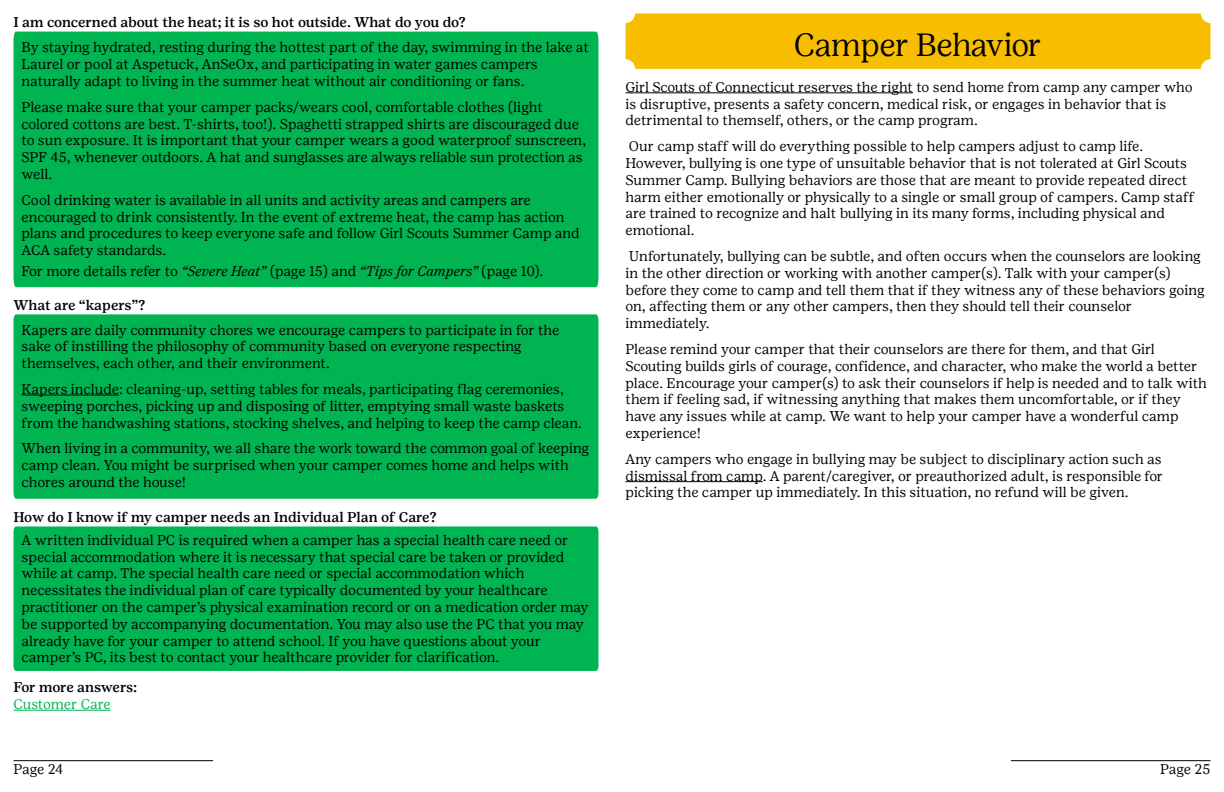
<style>
.page{position:relative;width:1224px;height:792px;background:#fff}
.page>*{position:absolute;margin:0;border:0;box-sizing:border-box;transform-origin:0 0}
.t1{font:300 32px "Girl Scout Display";color:#000}
.t2{font:14px/16.8px "Girl Scout Text";color:#000}
.t3{font:500 14px "Girl Scout Text";letter-spacing:-.01em;color:#000}
.t4{font:14px "Girl Scout Text";letter-spacing:-.01em;color:#00b451}
.s1{font-style:italic}
</style>
<div class="page">
<hr style="left:14px;top:760px;width:199px;height:1px;background:#000">
<hr style="left:1011px;top:760px;width:199px;height:1px;background:#000">
<div style="left:14px;top:32px;width:584px;height:255px;background:#00b451"></div>
<div style="left:14px;top:526px;width:584px;height:145px;background:#00b451"></div>
<hr style="left:14px;top:710px;width:97px;height:1px;background:#00b451">
<div style="left:626px;top:14px;width:584px;height:55px;background:#f7be00"></div>
<hr style="left:626px;top:92px;width:287px;height:1px;background:#000">
<hr style="left:626px;top:481px;width:137px;height:1px;background:#000">
<div style="left:14px;top:314px;width:584px;height:185px;background:#00b451"></div>
<hr style="left:22px;top:395px;width:97px;height:1px;background:#000">
<p class="t3" style="left:14px;top:13px;width:454px">I am concerned about the heat; it is so hot outside. What do you do?</p>
<p class="t2" style="left:22px;top:39px;width:569px">By staying hydrated, resting during the hottest part of the day, swimming in the lake at<br>Laurel or pool at Aspetuck, AnSeOx, and participating in water games campers naturally adapt to living in the summer heat without air conditioning or fans.</p>
<p class="t2" style="left:22px;top:98px;width:566px">Please make sure that your camper packs/wears cool, comfortable clothes (light colored cottons are best. T-shirts, too!). Spaghetti strapped shirts are discouraged due to sun exposure. It is important that your camper wears a good waterproof sunscreen, SPF 45, whenever outdoors. A hat and sunglasses are always reliable sun protection as well.</p>
<p class="t2" style="left:22px;top:191px;width:560px">Cool drinking water is available in all units and activity areas and campers are encouraged to drink consistently. In the event of extreme heat, the camp has action plans and procedures to keep everyone safe and follow Girl Scouts Summer Camp and ACA safety standards.</p>
<p class="t2" style="left:22px;top:263px;width:523px">For more details refer to <span class="s1">“Severe Heat”</span> (page 15) and <span class="s1">“Tips for Campers”</span> (page 10).</p>
<p class="t3" style="left:14px;top:296px;width:133px">What are “kapers”?</p>
<p class="t2" style="left:22px;top:321px;width:539px">Kapers are daily community chores we encourage campers to participate in for the sake of instilling the philosophy of community based on everyone respecting themselves, each other, and their environment.</p>
<p class="t2" style="left:22px;top:380px;width:562px">Kapers include: cleaning-up, setting tables for meals, participating flag ceremonies, sweeping porches, picking up and disposing of litter, emptying small waste baskets from the handwashing stations, stocking shelves, and helping to keep the camp clean.</p>
<p class="t2" style="left:22px;top:440px;width:569px">When living in a community, we all share the work toward the common goal of keeping camp clean. You might be surprised when your camper comes home and helps with chores around the house!</p>
<p class="t3" style="left:13px;top:508px;width:425px">How do I know if my camper needs an Individual Plan of Care?</p>
<p class="t2" style="left:22px;top:531px;width:569px">A written individual PC is required when a camper has a special health care need or special accommodation where it is necessary that special care be taken or provided while at camp. The special health care need or special accommodation which necessitates the individual plan of care typically documented by your healthcare practitioner on the camper’s physical examination record or on a medication order may be supported by accompanying documentation. You may also use the PC that you may already have for your camper to attend school. If you have questions about your camper’s PC, its best to contact your healthcare provider for clarification.</p>
<p class="t3" style="left:14px;top:679px;width:125px">For more answers:</p>
<p class="t4" style="left:14px;top:696px;width:99px">Customer Care</p>
<h1 class="t1" style="left:794px;top:25px;width:249px">Camper Behavior</h1>
<p class="t2" style="left:626px;top:78px;width:569px">Girl Scouts of Connecticut reserves the right to send home from camp any camper who is disruptive, presents a safety concern, medical risk, or engages in behavior that is detrimental to themself, others, or the camp program.</p>
<p class="t2" style="left:626px;top:138px;width:570px">Our camp staff will do everything possible to help campers adjust to camp life.<br>However, bullying is one type of unsuitable behavior that is not tolerated at Girl Scouts Summer Camp. Bullying behaviors are those that are meant to provide repeated direct harm either emotionally or physically to a single or small group of campers. Camp staff are trained to recognize and halt bullying in its many forms, including physical and emotional.</p>
<p class="t2" style="left:626px;top:247px;width:581px">Unfortunately, bullying can be subtle, and often occurs when the counselors are looking in the other direction or working with another camper(s). Talk with your camper(s) before they come to camp and tell them that if they witness any of these behaviors going on, affecting them or any other campers, then they should tell their counselor immediately.</p>
<p class="t2" style="left:626px;top:340px;width:583px">Please remind your camper that their counselors are there for them, and that Girl Scouting builds girls of courage, confidence, and character, who make the world a better place. Encourage your camper(s) to ask their counselors if help is needed and to talk with them if feeling sad, if witnessing anything that makes them uncomfortable, or if they have any issues while at camp. We want to help your camper have a wonderful camp experience!</p>
<p class="t2" style="left:626px;top:450px;width:539px;text-align:justify">Any campers who engage in bullying may be subject to disciplinary action such as dismissal from camp. A parent/caregiver, or preauthorized adult, is responsible for picking the camper up immediately. In this situation, no refund will be given.</p>
<p class="t2" style="left:14px;top:761px;width:51px">Page 24</p>
<p class="t2" style="left:1160px;top:761px;width:52px">Page 25</p>
</div>
